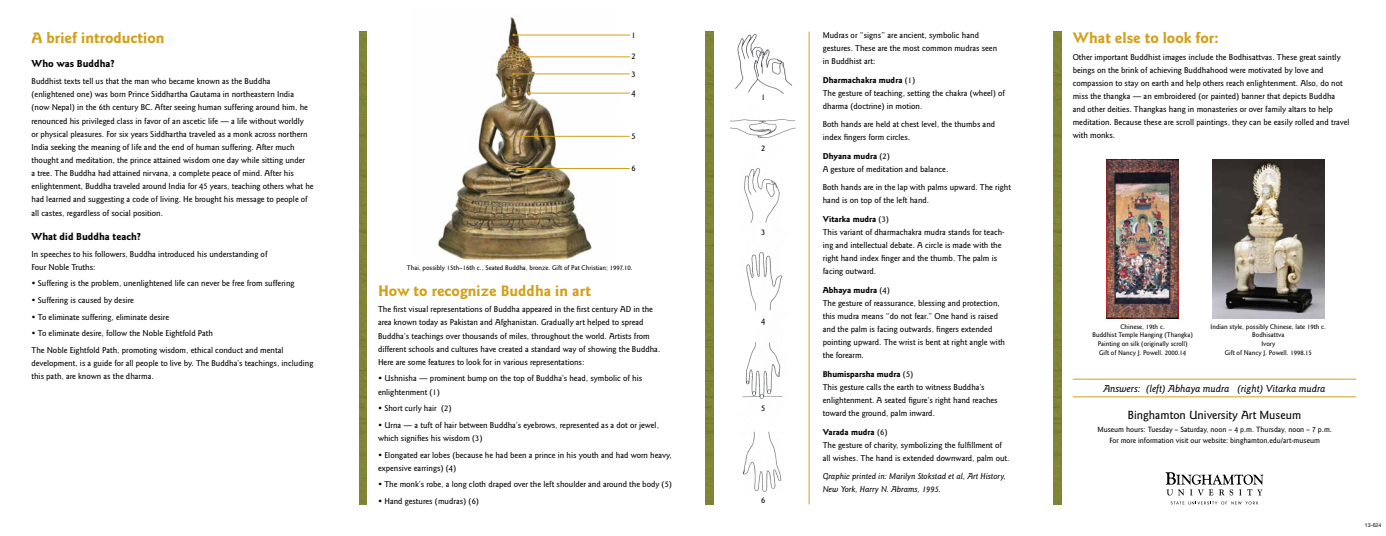
<style>
.page{position:relative;width:1386px;height:536px;background:#fff}
.page>*{position:absolute;margin:0;border:0;box-sizing:border-box;transform-origin:0 0}
.t1{font:700 15.75px "Goudy Sans";color:#d1a11d}
.t2{font:500 12.25px "Goudy Sans";color:#000}
.t3{font:italic 500 10.5px "Goudy Sans";color:#000}
.t4{font:700 10.5px "Goudy Sans";color:#000}
.t5{font:500 8.75px/13.1px "Goudy Sans";color:#000}
.t6{font:italic 500 8.75px/13.1px "Goudy Sans";color:#000}
.t7{font:500 8.75px "Goudy Sans";color:#d1a11d}
.t8{font:500 7.88px/11.4px "Goudy Sans";color:#000;text-align:center}
.t9{font:500 7px/8.8px "Goudy Sans";color:#000;text-align:center}
.t10{font:5.25px "Helvetica Neue";color:#000}
.s1{font-weight:700}
</style>
<div class="page">
<img style="left:437px;top:17px;width:182px;height:244px">
<div style="left:359px;top:32px;width:8px;height:472px;background:#818337"></div>
<div style="left:706px;top:32px;width:7px;height:472px;background:#818337"></div>
<div style="left:1053px;top:32px;width:8px;height:472px;background:#818337"></div>
<img style="left:730px;top:33px;width:66px;height:459px">
<hr style="left:809px;top:32px;width:1px;height:472px;background:#d1a11d">
<hr style="left:514px;top:35px;width:116px;height:1px;background:#d1a11d">
<hr style="left:525px;top:56px;width:105px;height:1px;background:#d1a11d">
<hr style="left:514px;top:73px;width:116px;height:1px;background:#d1a11d">
<hr style="left:529px;top:93px;width:101px;height:1px;background:#d1a11d">
<hr style="left:518px;top:136px;width:112px;height:1px;background:#d1a11d">
<hr style="left:518px;top:168px;width:112px;height:1px;background:#d1a11d">
<svg style="left:1166px;top:472px;width:97px;height:23px"></svg>
<svg style="left:1171px;top:501px;width:87px;height:3px"></svg>
<img style="left:1106px;top:159px;width:73px;height:159px">
<img style="left:1213px;top:159px;width:112px;height:159px">
<hr style="left:1073px;top:396px;width:283px;height:1px;background:#d1a11d">
<hr style="left:1073px;top:379px;width:283px;height:1px;background:#d1a11d">
<h1 class="t1" style="left:32px;top:29px;width:135px">A brief introduction</h1>
<p class="t4" style="left:32px;top:58px;width:85px">Who was Buddha?</p>
<p class="t5" style="left:32px;top:75px;width:284px">Buddhist texts tell us that the man who became known as the Buddha (enlightened one) was born Prince Siddhartha Gautama in northeastern India (now Nepal) in the 6th century BC. After seeing human suffering around him, he renounced his privileged class in favor of an ascetic life — a life without worldly<br>or physical pleasures. For six years Siddhartha traveled as a monk across northern India seeking the meaning of life and the end of human suffering. After much thought and meditation, the prince attained wisdom one day while sitting under<br>a tree. The Buddha had attained nirvana, a complete peace of mind. After his enlightenment, Buddha traveled around India for 45 years, teaching others what he had learned and suggesting a code of living. He brought his message to people of all castes, regardless of social position.</p>
<p class="t4" style="left:32px;top:230px;width:111px">What did Buddha teach?</p>
<p class="t5" style="left:32px;top:247px;width:238px">In speeches to his followers, Buddha introduced his understanding of<br>Four Noble Truths:</p>
<p class="t5" style="left:32px;top:277px;width:265px">• Suffering is the problem, unenlightened life can never be free from suffering</p>
<p class="t5" style="left:32px;top:294px;width:104px">• Suffering is caused by desire</p>
<p class="t5" style="left:32px;top:310px;width:139px">• To eliminate suffering, eliminate desire</p>
<p class="t5" style="left:32px;top:325px;width:254px;line-height:16.6px">• To eliminate desire, follow the Noble Eightfold Path<br>The Noble Eightfold Path, promoting wisdom, ethical conduct and mental</p>
<p class="t5" style="left:32px;top:357px;width:283px">development, is a guide for all people to live by. The Buddha’s teachings, including this path, are known as the dharma.</p>
<p class="t7" style="left:512px;top:30px;width:6px">•</p>
<p class="t5" style="left:631px;top:29px;width:6px">1</p>
<p class="t7" style="left:523px;top:52px;width:6px">•</p>
<p class="t7" style="left:512px;top:69px;width:6px">•</p>
<p class="t7" style="left:527px;top:88px;width:6px">•</p>
<p class="t5" style="left:631px;top:47px;width:6px;line-height:18px">2<br>3</p>
<p class="t5" style="left:631px;top:87px;width:6px">4</p>
<p class="t5" style="left:631px;top:130px;width:6px">5</p>
<p class="t5" style="left:631px;top:161px;width:6px">6</p>
<p class="t7" style="left:516px;top:131px;width:6px">•</p>
<p class="t7" style="left:516px;top:164px;width:6px">•</p>
<p class="t9" style="left:407px;top:263px;width:227px">Thai, possibly 15th–16th c., Seated Buddha, bronze. Gift of Pat Christian; 1997.10.</p>
<h1 class="t1" style="left:378px;top:281px;width:215px">How to recognize Buddha in art</h1>
<p class="t5" style="left:378px;top:303px;width:284px">The first visual representations of Buddha appeared in the first century AD in the area known today as Pakistan and Afghanistan. Gradually art helped to spread Buddha’s teachings over thousands of miles, throughout the world. Artists from different schools and cultures have created a standard way of showing the Buddha.<br>Here are some features to look for in various representations:</p>
<p class="t5" style="left:378px;top:372px;width:266px">• Ushnisha — prominent bump on the top of Buddha’s head, symbolic of his enlightenment (1)</p>
<p class="t5" style="left:378px;top:402px;width:75px">• Short curly hair (2)</p>
<p class="t5" style="left:378px;top:418px;width:283px">• Urna — a tuft of hair between Buddha’s eyebrows, represented as a dot or jewel, which signifies his wisdom (3)</p>
<p class="t5" style="left:378px;top:448px;width:295px">• Elongated ear lobes (because he had been a prince in his youth and had worn heavy, expensive earrings) (4)</p>
<p class="t5" style="left:378px;top:478px;width:296px">• The monk’s robe, a long cloth draped over the left shoulder and around the body (5)</p>
<p class="t5" style="left:378px;top:494px;width:103px">• Hand gestures (mudras) (6)</p>
<p class="t5" style="left:761px;top:91px;width:6px">1</p>
<p class="t5" style="left:761px;top:141px;width:6px">2</p>
<p class="t5" style="left:761px;top:225px;width:6px">3</p>
<p class="t5" style="left:761px;top:314px;width:6px">4</p>
<p class="t5" style="left:761px;top:401px;width:6px">5</p>
<p class="t5" style="left:761px;top:494px;width:6px">6</p>
<p class="t5" style="left:823px;top:29px;width:176px">Mudras or “signs” are ancient, symbolic hand gestures. These are the most common mudras seen in Buddhist art:</p>
<p class="t5" style="left:823px;top:73px;width:184px"><span class="s1">Dharmachakra mudra</span> (1)<br>The gesture of teaching, setting the chakra (wheel) of dharma (doctrine) in motion.</p>
<p class="t5" style="left:823px;top:118px;width:174px">Both hands are held at chest level, the thumbs and index fingers form circles.</p>
<p class="t5" style="left:823px;top:149px;width:127px"><span class="s1">Dhyana mudra</span> (2)<br>A gesture of meditation and balance.</p>
<p class="t5" style="left:823px;top:181px;width:190px">Both hands are in the lap with palms upward. The right hand is on top of the left hand.</p>
<p class="t5" style="left:823px;top:212px;width:183px"><span class="s1">Vitarka mudra</span> (3)<br>This variant of dharmachakra mudra stands for teach&shy;ing and intellectual debate. A circle is made with the right hand index finger and the thumb. The palm is facing outward.</p>
<p class="t5" style="left:823px;top:283px;width:184px"><span class="s1">Abhaya mudra</span> (4)<br>The gesture of reassurance, blessing and protection, this mudra means “do not fear.” One hand is raised and the palm is facing outwards, fingers extended pointing upward. The wrist is bent at right angle with the forearm.</p>
<p class="t5" style="left:823px;top:367px;width:176px"><span class="s1">Bhumisparsha mudra</span> (5)<br>This gesture calls the earth to witness Buddha’s enlightenment. A seated figure’s right hand reaches toward the ground, palm inward.</p>
<p class="t5" style="left:823px;top:425px;width:188px"><span class="s1">Varada mudra</span> (6)<br>The gesture of charity, symbolizing the fulfillment of all wishes. The hand is extended downward, palm out.</p>
<p class="t6" style="left:823px;top:470px;width:185px">Graphic printed in: Marilyn Stokstad et al, Art History,<br>New York, Harry N. Abrams, 1995.</p>
<h1 class="t1" style="left:1073px;top:29px;width:148px">What else to look for:</h1>
<p class="t5" style="left:1073px;top:50px;width:278px">Other important Buddhist images include the Bodhisattvas. These great saintly beings on the brink of achieving Buddhahood were motivated by love and compassion to stay on earth and help others reach enlightenment. Also, do not miss the thangka — an embroidered (or painted) banner that depicts Buddha and other deities. Thangkas hang in monasteries or over family altars to help meditation. Because these are scroll paintings, they can be easily rolled and travel with monks.</p>
<p class="t9" style="left:1092px;top:322px;width:102px">Chinese, 19th c.<br>Buddhist Temple Hanging (Thangka)<br>Painting on silk (originally scroll)<br>Gift of Nancy J. Powell. 2000.14</p>
<p class="t9" style="left:1211px;top:322px;width:117px">Indian style, possibly Chinese, late 19th c.<br>Bodhisattva<br>Ivory<br>Gift of Nancy J. Powell. 1998.15</p>
<p class="t3" style="left:1104px;top:382px;width:223px">Answers: (left) Abhaya mudra (right) Vitarka mudra</p>
<p class="t8" style="left:1097px;top:423px;width:236px">Museum hours: Tuesday – Saturday, noon – 4 p.m. Thursday, noon – 7 p.m.<br>For more information visit our website: binghamton.edu/art-museum</p>
<h2 class="t2" style="left:1128px;top:408px;width:175px">Binghamton University Art Museum</h2>
<p class="t10" style="left:1365px;top:521px;width:18px">13-624</p>
</div>
